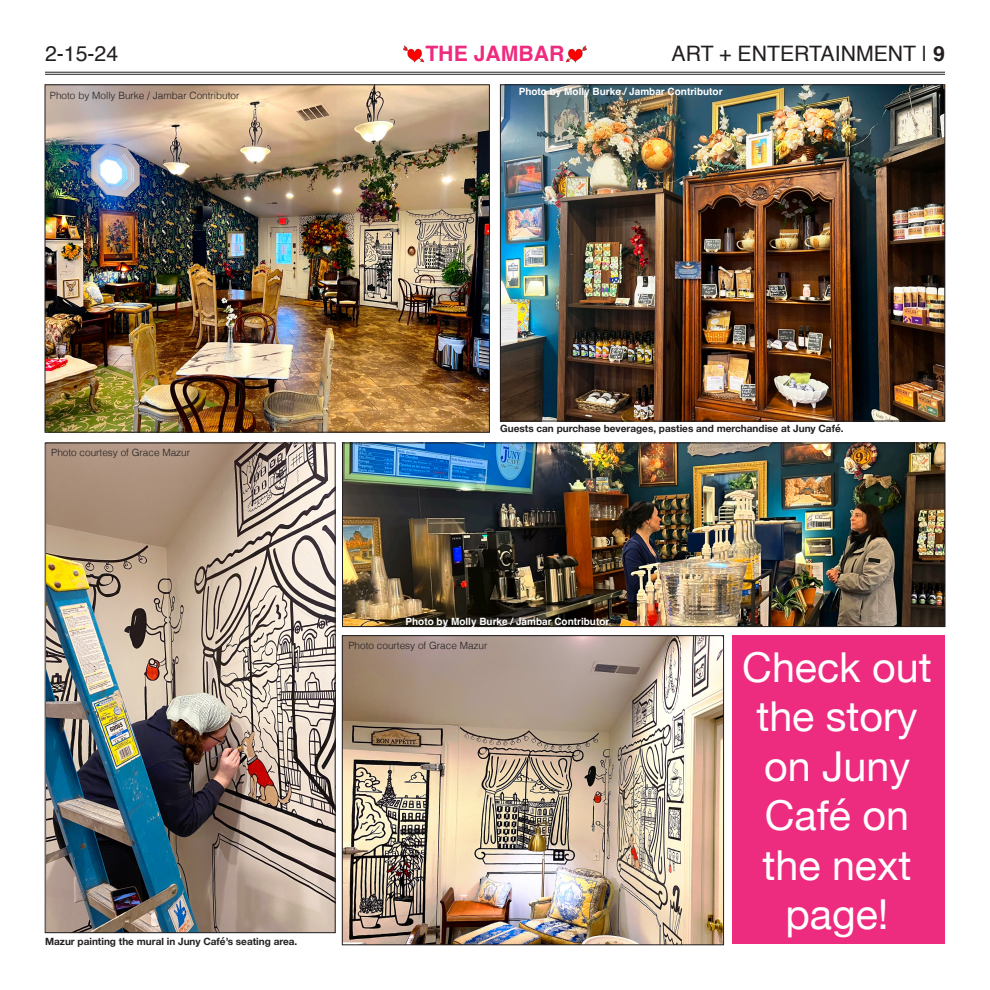
<style>
.page{position:relative;width:990px;height:990px;background:#fff}
.page>*{position:absolute;margin:0;border:0;box-sizing:border-box;transform-origin:0 0}
.Boxtext{font:41.25px/49.5px "Helvetica Neue";color:#fff;text-align:center}
.t1{font:21.25px "Helvetica";color:#231f20}
.t2{font:700 21.25px "Helvetica";color:#ee2c7f}
.Cutline{font:700 10px "Helvetica Neue";color:#231f20}
.Photo_credit{font:300 10px "Helvetica";color:#231f20}
.Photo_credit-2{font:700 10px "Helvetica";color:#fff}
.s1{font-weight:700}
</style>
<div class="page">
<hr style="left:45px;top:72px;width:900px;height:1px;background:#231f20">
<hr style="left:45px;top:74px;width:900px;height:1px;background:#231f20">
<img style="left:567px;top:45px;width:19px;height:17px">
<img style="left:404px;top:45px;width:19px;height:17px">
<div style="left:732px;top:636px;width:212px;height:308px;background:#ee2c7f"></div>
<img style="left:47px;top:445px;width:286px;height:486px">
<div style="left:45px;top:443px;width:290px;height:490px;border:1px solid #231f20"></div>
<img style="left:344px;top:637px;width:378px;height:306px">
<div style="left:342px;top:635px;width:382px;height:310px;border:1px solid #231f20"></div>
<img style="left:344px;top:445px;width:599px;height:180px">
<div style="left:342px;top:443px;width:603px;height:184px;border:1px solid #231f20"></div>
<img style="left:47px;top:87px;width:441px;height:343px">
<div style="left:45px;top:85px;width:445px;height:347px;border:1px solid #231f20"></div>
<img style="left:502px;top:87px;width:441px;height:332px">
<div style="left:500px;top:85px;width:445px;height:336px;border:1px solid #231f20"></div>
<p class="t1" style="left:45px;top:37px;width:75px">2-15-24</p>
<p class="t2" style="left:425px;top:40px;width:141px">THE JAMBAR</p>
<p class="t1" style="left:672px;top:37px;width:275px">ART + ENTERTAINMENT | <span class="s1">9</span></p>
<p class="Photo_credit" style="left:50px;top:87px;width:191px">Photo by Molly Burke / Jambar Contributor</p>
<p class="Photo_credit-2" style="left:519px;top:86px;width:205px">Photo by Molly Burke / Jambar Contributor</p>
<p class="Photo_credit" style="left:51px;top:444px;width:140px">Photo courtesy of Grace Mazur</p>
<p class="Cutline" style="left:500px;top:421px;width:345px">Guests can purchase beverages, pasties and merchandise at Juny Café.</p>
<p class="Photo_credit-2" style="left:405px;top:615px;width:205px">Photo by Molly Burke / Jambar Contributor</p>
<p class="Photo_credit" style="left:349px;top:636px;width:140px">Photo courtesy of Grace Mazur</p>
<p class="Cutline" style="left:45px;top:934px;width:254px">Mazur painting the mural in Juny Café’s seating area.</p>
<p class="Boxtext" style="left:742px;top:645px;width:191px">Check out the story on Juny<br>Café on the next page!</p>
</div>
